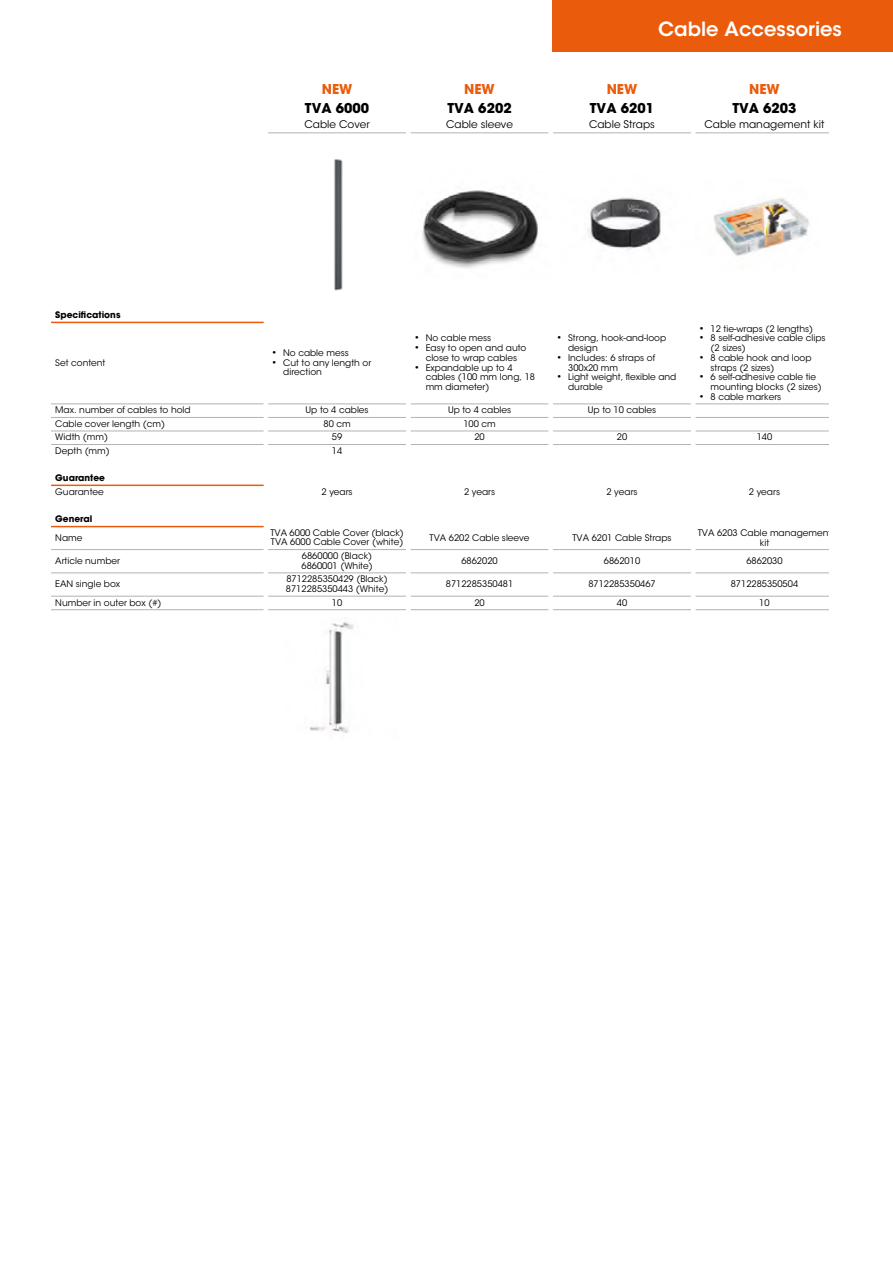
<style>
.page{position:relative;width:893px;height:1263px;background:#fff}
.page>*{position:absolute;margin:0;border:0;box-sizing:border-box;transform-origin:0 0}
.t1{font:600 19.5px "ITC Avant Garde Std";color:#fff}
.t2{font:700 13.5px "ITC Avant Garde Std";color:#000}
.t3{font:700 13.5px "ITC Avant Garde Std";color:#ea5b0b}
.t4{font:10.5px "ITC Avant Garde Std";color:#000}
.t5{font:9px/9.8px "ITC Avant Garde Std";color:#000}
.t6{font:700 9px "ITC Avant Garde Std";color:#000}
</style>
<div class="page">
<img style="left:334px;top:159px;width:9px;height:132px">
<img style="left:422px;top:190px;width:116px;height:79px">
<img style="left:587px;top:197px;width:74px;height:53px">
<img style="left:713px;top:198px;width:96px;height:58px">
<img style="left:309px;top:619px;width:45px;height:114px">
<hr style="left:268px;top:133px;width:138px;height:1px;background:#b3b2b2">
<hr style="left:411px;top:133px;width:138px;height:1px;background:#b3b2b2">
<hr style="left:553px;top:133px;width:138px;height:1px;background:#b3b2b2">
<hr style="left:695px;top:133px;width:134px;height:1px;background:#b3b2b2">
<hr style="left:51px;top:322px;width:213px;height:1px;background:#ea5b0b">
<hr style="left:51px;top:404px;width:213px;height:1px;background:#b3b2b2">
<hr style="left:268px;top:404px;width:138px;height:1px;background:#b3b2b2">
<hr style="left:411px;top:404px;width:138px;height:1px;background:#b3b2b2">
<hr style="left:553px;top:404px;width:138px;height:1px;background:#b3b2b2">
<hr style="left:695px;top:404px;width:134px;height:1px;background:#b3b2b2">
<hr style="left:51px;top:417px;width:213px;height:1px;background:#b3b2b2">
<hr style="left:268px;top:417px;width:138px;height:1px;background:#b3b2b2">
<hr style="left:411px;top:417px;width:138px;height:1px;background:#b3b2b2">
<hr style="left:553px;top:417px;width:138px;height:1px;background:#b3b2b2">
<hr style="left:695px;top:417px;width:134px;height:1px;background:#b3b2b2">
<hr style="left:51px;top:431px;width:213px;height:1px;background:#b3b2b2">
<hr style="left:268px;top:431px;width:138px;height:1px;background:#b3b2b2">
<hr style="left:411px;top:431px;width:138px;height:1px;background:#b3b2b2">
<hr style="left:553px;top:431px;width:138px;height:1px;background:#b3b2b2">
<hr style="left:695px;top:431px;width:134px;height:1px;background:#b3b2b2">
<hr style="left:51px;top:444px;width:213px;height:1px;background:#b3b2b2">
<hr style="left:268px;top:444px;width:138px;height:1px;background:#b3b2b2">
<hr style="left:411px;top:444px;width:138px;height:1px;background:#b3b2b2">
<hr style="left:553px;top:444px;width:138px;height:1px;background:#b3b2b2">
<hr style="left:695px;top:444px;width:134px;height:1px;background:#b3b2b2">
<hr style="left:51px;top:485px;width:213px;height:1px;background:#ea5b0b">
<hr style="left:51px;top:526px;width:213px;height:1px;background:#ea5b0b">
<hr style="left:51px;top:549px;width:213px;height:1px;background:#b3b2b2">
<hr style="left:268px;top:549px;width:138px;height:1px;background:#b3b2b2">
<hr style="left:411px;top:549px;width:138px;height:1px;background:#b3b2b2">
<hr style="left:553px;top:549px;width:138px;height:1px;background:#b3b2b2">
<hr style="left:695px;top:549px;width:134px;height:1px;background:#b3b2b2">
<hr style="left:51px;top:572px;width:213px;height:1px;background:#b3b2b2">
<hr style="left:268px;top:572px;width:138px;height:1px;background:#b3b2b2">
<hr style="left:411px;top:572px;width:138px;height:1px;background:#b3b2b2">
<hr style="left:553px;top:572px;width:138px;height:1px;background:#b3b2b2">
<hr style="left:695px;top:572px;width:134px;height:1px;background:#b3b2b2">
<hr style="left:51px;top:596px;width:213px;height:1px;background:#b3b2b2">
<hr style="left:268px;top:596px;width:138px;height:1px;background:#b3b2b2">
<hr style="left:411px;top:596px;width:138px;height:1px;background:#b3b2b2">
<hr style="left:553px;top:596px;width:138px;height:1px;background:#b3b2b2">
<hr style="left:695px;top:596px;width:134px;height:1px;background:#b3b2b2">
<hr style="left:51px;top:609px;width:213px;height:1px;background:#b3b2b2">
<hr style="left:268px;top:609px;width:138px;height:1px;background:#b3b2b2">
<hr style="left:411px;top:609px;width:138px;height:1px;background:#b3b2b2">
<hr style="left:553px;top:609px;width:138px;height:1px;background:#b3b2b2">
<hr style="left:695px;top:609px;width:134px;height:1px;background:#b3b2b2">
<div style="left:553px;top:0;width:340px;height:51px;background:#ea5b0b"></div>
<h2 class="t3" style="left:322px;top:80px;width:32px">NEW</h2>
<h2 class="t2" style="left:305px;top:99px;width:66px">TVA 6000</h2>
<h2 class="t3" style="left:464px;top:80px;width:32px">NEW</h2>
<h2 class="t2" style="left:447px;top:99px;width:66px">TVA 6202</h2>
<h1 class="t1" style="left:658px;top:16px;width:185px">Cable Accessories</h1>
<h2 class="t3" style="left:607px;top:80px;width:32px">NEW</h2>
<h2 class="t2" style="left:590px;top:99px;width:66px">TVA 6201</h2>
<h2 class="t3" style="left:749px;top:80px;width:32px">NEW</h2>
<h2 class="t2" style="left:732px;top:99px;width:66px">TVA 6203</h2>
<p class="t6" style="left:55px;top:309px;width:67px">Specifications</p>
<p class="t5" style="left:55px;top:358px;width:52px">Set content</p>
<p class="t4" style="left:304px;top:118px;width:67px">Cable Cover</p>
<p class="t4" style="left:446px;top:118px;width:68px">Cable sleeve</p>
<p class="t4" style="left:589px;top:118px;width:68px">Cable Straps</p>
<p class="t4" style="left:704px;top:118px;width:122px">Cable management kit</p>
<p class="t5" style="left:273px;top:348px;width:78px"><sup>●</sup> No cable mess</p>
<p class="t5" style="left:283px;top:358px;width:90px;text-indent:-11px"><sup>●</sup> Cut to any length or direction</p>
<p class="t5" style="left:415px;top:333px;width:78px"><sup>●</sup> No cable mess</p>
<p class="t5" style="left:415px;top:343px;width:113px;text-align:center"><sup>●</sup> Easy to open and auto close to wrap cables</p>
<p class="t5" style="left:426px;top:363px;width:111px;text-indent:-11px"><sup>●</sup> Expandable up to 4 cables (100 mm long, 18 mm diameter)</p>
<p class="t5" style="left:568px;top:333px;width:100px;text-indent:-11px"><sup>●</sup> Strong, hook-and-loop design</p>
<p class="t5" style="left:568px;top:353px;width:89px;text-indent:-11px"><sup>●</sup> Includes: 6 straps of<br>300x20 mm</p>
<p class="t5" style="left:568px;top:372px;width:110px;text-indent:-11px"><sup>●</sup> Light weight, flexible and durable</p>
<p class="t5" style="left:700px;top:324px;width:115px"><sup>●</sup> 12 tie-wraps (2 lengths)</p>
<p class="t5" style="left:711px;top:333px;width:116px;text-indent:-11px"><sup>●</sup> 8 self-adhesive cable clips (2 sizes)</p>
<p class="t5" style="left:711px;top:353px;width:102px;text-indent:-11px"><sup>●</sup> 8 cable hook and loop straps (2 sizes)</p>
<p class="t5" style="left:711px;top:372px;width:113px;text-indent:-11px"><sup>●</sup> 6 self-adhesive cable tie mounting blocks (2 sizes)</p>
<p class="t5" style="left:700px;top:392px;width:83px"><sup>●</sup> 8 cable markers</p>
<p class="t5" style="left:55px;top:405px;width:137px">Max. number of cables to hold</p>
<p class="t5" style="left:306px;top:405px;width:65px">Up to 4 cables</p>
<p class="t5" style="left:448px;top:405px;width:65px">Up to 4 cables</p>
<p class="t5" style="left:588px;top:405px;width:70px">Up to 10 cables</p>
<p class="t5" style="left:55px;top:419px;width:111px">Cable cover length (cm)</p>
<p class="t5" style="left:323px;top:419px;width:29px">80 cm</p>
<p class="t5" style="left:463px;top:419px;width:34px">100 cm</p>
<p class="t5" style="left:55px;top:432px;width:54px">Width (mm)</p>
<p class="t5" style="left:332px;top:432px;width:12px">59</p>
<p class="t5" style="left:474px;top:432px;width:12px">20</p>
<p class="t5" style="left:617px;top:432px;width:12px">20</p>
<p class="t5" style="left:757px;top:432px;width:17px">140</p>
<p class="t5" style="left:55px;top:446px;width:56px">Depth (mm)</p>
<p class="t5" style="left:332px;top:446px;width:12px">14</p>
<p class="t6" style="left:55px;top:472px;width:51px">Guarantee</p>
<p class="t5" style="left:55px;top:487px;width:50px">Guarantee</p>
<p class="t5" style="left:322px;top:487px;width:33px">2 years</p>
<p class="t5" style="left:464px;top:487px;width:33px">2 years</p>
<p class="t5" style="left:606px;top:487px;width:33px">2 years</p>
<p class="t5" style="left:749px;top:487px;width:33px">2 years</p>
<p class="t6" style="left:55px;top:513px;width:39px">General</p>
<p class="t5" style="left:55px;top:533px;width:29px">Name</p>
<p class="t5" style="left:270px;top:528px;width:135px">TVA 6000 Cable Cover (black)<br>TVA 6000 Cable Cover (white)</p>
<p class="t5" style="left:430px;top:533px;width:101px">TVA 6202 Cable sleeve</p>
<p class="t5" style="left:572px;top:533px;width:101px">TVA 6201 Cable Straps</p>
<p class="t5" style="left:698px;top:528px;width:135px;text-align:center">TVA 6203 Cable management kit</p>
<p class="t5" style="left:55px;top:556px;width:66px">Article number</p>
<p class="t5" style="left:301px;top:551px;width:73px">6860000 (Black)<br>6860001 (White)</p>
<p class="t5" style="left:461px;top:556px;width:38px">6862020</p>
<p class="t5" style="left:604px;top:556px;width:38px">6862010</p>
<p class="t5" style="left:746px;top:556px;width:38px">6862030</p>
<p class="t5" style="left:55px;top:579px;width:66px">EAN single box</p>
<p class="t5" style="left:286px;top:574px;width:104px">8712285350429 (Black)<br>8712285350443 (White)</p>
<p class="t5" style="left:446px;top:579px;width:69px">8712285350481</p>
<p class="t5" style="left:588px;top:579px;width:69px">8712285350467</p>
<p class="t5" style="left:731px;top:579px;width:69px">8712285350504</p>
<p class="t5" style="left:55px;top:598px;width:108px">Number in outer box (#)</p>
<p class="t5" style="left:332px;top:598px;width:12px">10</p>
<p class="t5" style="left:474px;top:598px;width:12px">20</p>
<p class="t5" style="left:617px;top:598px;width:12px">40</p>
<p class="t5" style="left:759px;top:598px;width:12px">10</p>
</div>
